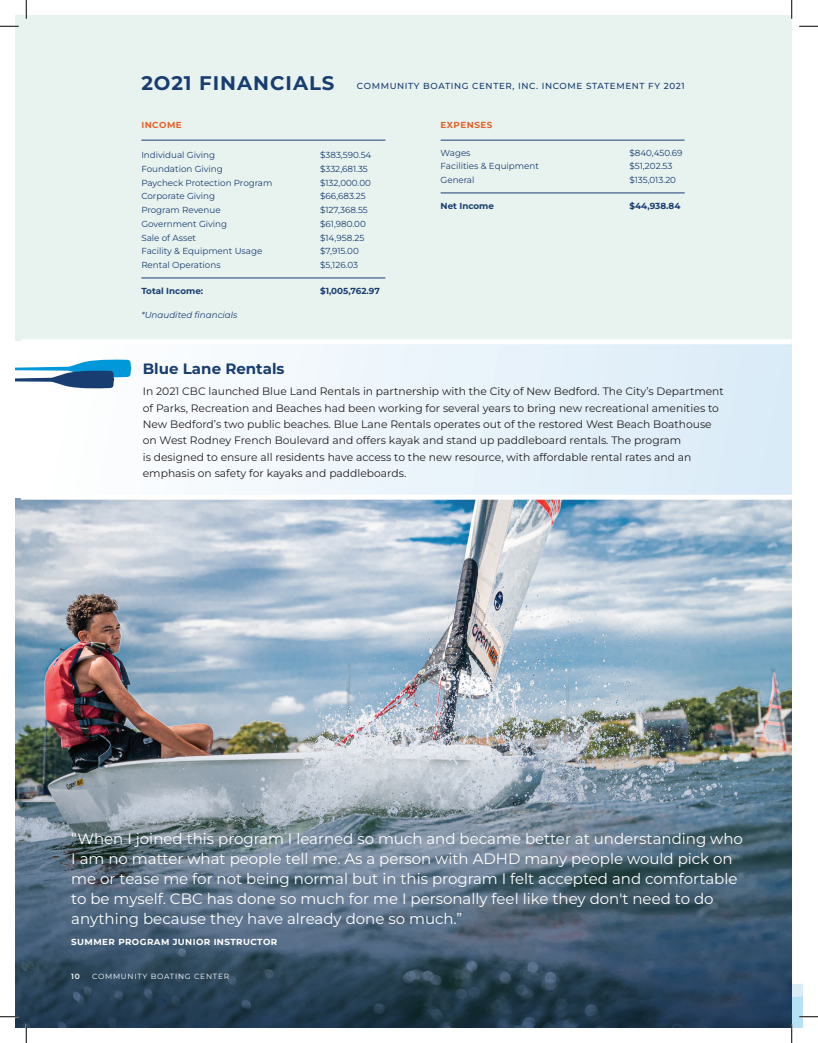
<style>
.page{position:relative;width:818px;height:1043px;background:#fff}
.page>*{position:absolute;margin:0;border:0;box-sizing:border-box;transform-origin:0 0}
.t1{font:700 19.75px "Montserrat";letter-spacing:.05em;color:#183d71}
.t2{font:15px/20px "Montserrat";color:#fff}
.t3{font:700 15px "Montserrat";color:#183d71}
.t4{font:10.75px/16.2px "Montserrat";color:#231f20}
.t5{font:8.75px "Montserrat";color:#183d71}
.t6{font:500 8.75px "Montserrat";letter-spacing:.07em;color:#183d71}
.t7{font:700 8.75px "Montserrat";color:#183d71}
.t8{font:700 8.75px "Montserrat";letter-spacing:.05em;color:#fff}
.t9{font:italic 8.75px "Montserrat";color:#183d71}
.t10{font:700 8.75px "Montserrat";letter-spacing:.06em;color:#e96028}
.t11{font:7.5px "Montserrat";letter-spacing:.1em;color:#fff}
.t12{font:600 7.5px "Montserrat";color:#fff}
</style>
<div class="page">
<img style="left:15px;top:498px;width:776px;height:208px">
<div style="left:15px;top:15px;width:776px;height:334px;background:#e8f3ef"></div>
<hr style="left:141px;top:278px;width:244px;height:1px;background:#183d71">
<hr style="left:440px;top:193px;width:244px;height:1px;background:#183d71">
<hr style="left:141px;top:140px;width:244px;height:1px;background:#183d71">
<hr style="left:440px;top:140px;width:244px;height:1px;background:#183d71">
<img style="left:15px;top:706px;width:776px;height:322px">
<div style="left:15px;top:342px;width:776px;height:155px;background:linear-gradient(to right,#fff,#d9ebf7)"></div>
<svg style="left:15px;top:359px;width:116px;height:30px"></svg>
<div style="left:21px;top:339px;width:770px;height:5px;background:#fff"></div>
<div style="left:21px;top:494px;width:770px;height:5px;background:#fff"></div>
<svg style="left:0;top:25px;width:19px;height:2px"></svg>
<svg style="left:799px;top:25px;width:19px;height:2px"></svg>
<svg style="left:0;top:1015px;width:19px;height:2px"></svg>
<svg style="left:25px;top:0;width:2px;height:19px"></svg>
<svg style="left:25px;top:1024px;width:2px;height:18px"></svg>
<svg style="left:791px;top:0;width:1px;height:19px"></svg>
<svg style="left:790px;top:949px;width:28px;height:93px"></svg>
<h1 class="t1" style="left:141px;top:70px;width:194px">2O21 FINANCIALS</h1>
<p class="t10" style="left:141px;top:119px;width:42px">INCOME</p>
<p class="t5" style="left:141px;top:149px;width:75px">Individual Giving</p>
<p class="t5" style="left:320px;top:149px;width:53px">$383,590.54</p>
<p class="t5" style="left:141px;top:163px;width:83px">Foundation Giving</p>
<p class="t5" style="left:320px;top:163px;width:49px">$332,681.35</p>
<p class="t5" style="left:141px;top:177px;width:133px">Paycheck Protection Program</p>
<p class="t5" style="left:320px;top:177px;width:52px">$132,000.00</p>
<p class="t5" style="left:141px;top:190px;width:75px">Corporate Giving</p>
<p class="t5" style="left:320px;top:190px;width:47px">$66,683.25</p>
<p class="t5" style="left:141px;top:204px;width:81px">Program Revenue</p>
<p class="t5" style="left:320px;top:204px;width:49px">$127,368.55</p>
<p class="t5" style="left:141px;top:218px;width:87px">Government Giving</p>
<p class="t5" style="left:320px;top:218px;width:47px">$61,980.00</p>
<p class="t5" style="left:141px;top:232px;width:56px">Sale of Asset</p>
<p class="t5" style="left:320px;top:232px;width:46px">$14,958.25</p>
<p class="t5" style="left:141px;top:245px;width:122px">Facility &amp; Equipment Usage</p>
<p class="t5" style="left:320px;top:245px;width:40px">$7,915.00</p>
<p class="t5" style="left:141px;top:259px;width:81px">Rental Operations</p>
<p class="t5" style="left:320px;top:259px;width:40px">$5,126.03</p>
<p class="t7" style="left:141px;top:285px;width:63px">Total Income:</p>
<p class="t7" style="left:320px;top:285px;width:61px">$1,005,762.97</p>
<p class="t6" style="left:357px;top:80px;width:329px">COMMUNITY BOATING CENTER, INC. INCOME STATEMENT FY 2021</p>
<p class="t10" style="left:440px;top:119px;width:53px">EXPENSES</p>
<p class="t5" style="left:440px;top:147px;width:31px">Wages</p>
<p class="t5" style="left:629px;top:147px;width:55px">$840,450.69</p>
<p class="t5" style="left:440px;top:160px;width:100px">Facilities &amp; Equipment</p>
<p class="t5" style="left:629px;top:160px;width:44px">$51,202.53</p>
<p class="t5" style="left:440px;top:174px;width:35px">General</p>
<p class="t5" style="left:629px;top:174px;width:48px">$135,013.20</p>
<p class="t7" style="left:440px;top:200px;width:55px">Net Income</p>
<p class="t7" style="left:629px;top:200px;width:52px">$44,938.84</p>
<p class="t9" style="left:141px;top:309px;width:98px">*Unaudited financials</p>
<h2 class="t3" style="left:143px;top:359px;width:143px">Blue Lane Rentals</h2>
<p class="t4" style="left:143px;top:383px;width:582px">In 2021 CBC launched Blue Land Rentals in partnership with the City of New Bedford. The City’s Department of Parks, Recreation and Beaches had been working for several years to bring new recreational amenities to New Bedford’s two public beaches. Blue Lane Rentals operates out of the restored West Beach Boathouse on West Rodney French Boulevard and offers kayak and stand up paddleboard rentals. The program<br>is designed to ensure all residents have access to the new resource, with affordable rental rates and an emphasis on safety for kayaks and paddleboards.</p>
<p class="t2" style="left:71px;top:828px;width:673px">“When I joined this program I learned so much and became better at understanding who I am no matter what people tell me. As a person with ADHD many people would pick on me or tease me for not being normal but in this program I felt accepted and comfortable to be myself. CBC has done so much for me I personally feel like they don't need to do anything because they have already done so much.”</p>
<p class="t8" style="left:71px;top:935px;width:207px">SUMMER PROGRAM JUNIOR INSTRUCTOR</p>
<p class="t12" style="left:71px;top:971px;width:10px">10</p>
<p class="t11" style="left:92px;top:971px;width:139px">COMMUNITY BOATING CENTER</p>
</div>
